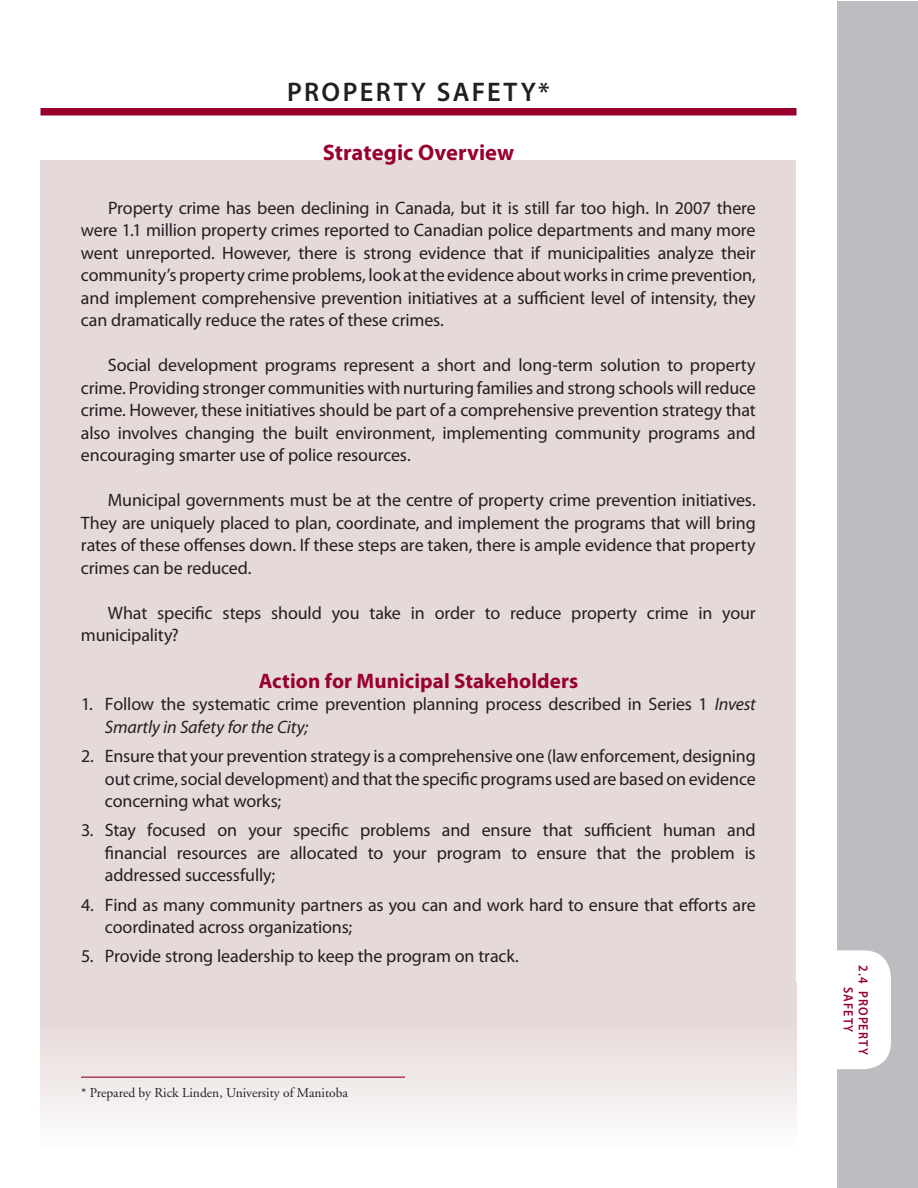
<style>
.page{position:relative;width:918px;height:1188px;background:#fff}
.page>*{position:absolute;margin:0;border:0;box-sizing:border-box;transform-origin:0 0}
.t1{font:600 27px "Myriad Pro";letter-spacing:.085em;color:#231f20}
.t2{font:700 22.5px "Myriad Pro";color:#98012d}
.t3{font:700 21px "Myriad Pro";letter-spacing:.005em;color:#98012d}
.t4{font:18px/22.5px "Myriad Pro";letter-spacing:-.01em;color:#231f20;text-align:justify}
.t5{font:13.5px "Adobe Garamond";color:#231f20}
.t6{font:600 13.5px/15px "Myriad Pro";letter-spacing:.08em;color:#98012d;text-align:center;scale:.9 1}
.s1{font-style:italic}
</style>
<div class="page">
<div style="left:0;top:1px;width:918px;height:1187px;background:#bcbdc0"></div>
<div style="left:0;top:0;width:837px;height:1188px;background:#fff"></div>
<div style="left:782px;top:950px;width:109px;height:119px;background:#fff;border-radius:27px"></div>
<div style="left:40px;top:160px;width:756px;height:950px;background:#e6d9d9"></div>
<div style="left:40px;top:108px;width:756px;height:8px;background:#98012d"></div>
<div style="left:40px;top:982px;width:756px;height:179px;background:linear-gradient(to bottom,#e1d2d1,#fffefe)"></div>
<hr style="left:81px;top:1077px;width:324px;height:1px;background:#98012d">
<h1 class="t1" style="left:287px;top:75px;width:217px">PROPERTY SAFETY</h1>
<h1 class="t1" style="left:538px;top:75px;width:13px">*</h1>
<p class="t2" style="left:323px;top:137px;width:193px">Strategic Overview</p>
<p class="t4" style="left:81px;top:196px;width:676px;text-indent:27px">Property crime has been declining in Canada, but it is still far too high. In 2007 there were 1.1 million property crimes reported to Canadian police departments and many more went unreported. However, there is strong evidence that if municipalities analyze their community’s property crime problems, look at the evidence about works in crime prevention, and implement comprehensive prevention initiatives at a sufficient level of intensity, they can dramatically reduce the rates of these crimes.</p>
<p class="t4" style="left:81px;top:354px;width:676px;text-indent:27px">Social development programs represent a short and long-term solution to property crime. Providing stronger communities with nurturing families and strong schools will reduce crime. However, these initiatives should be part of a comprehensive prevention strategy that also involves changing the built environment, implementing community programs and encouraging smarter use of police resources.</p>
<p class="t4" style="left:81px;top:489px;width:676px;text-indent:27px">Municipal governments must be at the centre of property crime prevention initiatives.<br>They are uniquely placed to plan, coordinate, and implement the programs that will bring rates of these offenses down. If these steps are taken, there is ample evidence that property crimes can be reduced.</p>
<p class="t4" style="left:81px;top:601px;width:676px;text-indent:27px">What specific steps should you take in order to reduce property crime in your municipality?</p>
<p class="t3" style="left:259px;top:667px;width:321px">Action for Municipal Stakeholders</p>
<p class="t4" style="left:105px;top:693px;width:652px;text-indent:-24px">1. Follow the systematic crime prevention planning process described in Series 1 <span class="s1">Invest<br>Smartly in Safety for the City;</span></p>
<p class="t4" style="left:105px;top:745px;width:652px;text-indent:-24px">2. Ensure that your prevention strategy is a comprehensive one (law enforcement, designing out crime, social development) and that the specific programs used are based on evidence concerning what works;</p>
<p class="t4" style="left:105px;top:819px;width:652px;text-indent:-24px">3. Stay focused on your specific problems and ensure that sufficient human and financial resources are allocated to your program to ensure that the problem is addressed successfully;</p>
<p class="t4" style="left:105px;top:893px;width:652px;text-indent:-24px">4. Find as many community partners as you can and work hard to ensure that efforts are coordinated across organizations;</p>
<p class="t4" style="left:81px;top:945px;width:439px">5. Provide strong leadership to keep the program on track.</p>
<p class="t5" style="left:81px;top:1085px;width:269px">* Prepared by Rick Linden, University of Manitoba</p>
<p class="t6" style="left:871px;top:965px;width:101px;rotate:90deg">2.4 PROPERTY<br>SAFETY</p>
</div>
